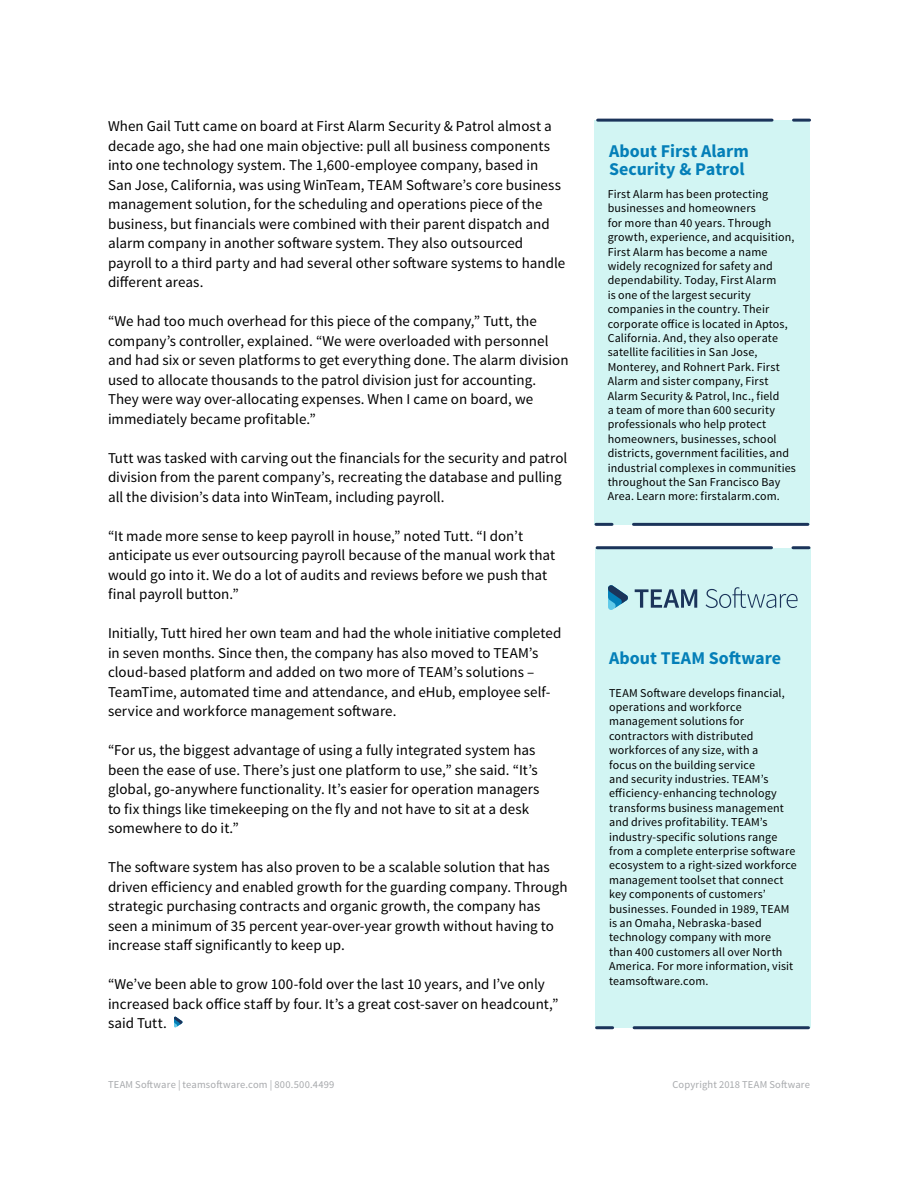
<style>
.page{position:relative;width:918px;height:1188px;background:#fff}
.page>*{position:absolute;margin:0;border:0;box-sizing:border-box;transform-origin:0 0}
.t1{font:700 18px/18px "Source Sans Pro";color:#047fb8}
.t2{font:15px/19.5px "Source Sans Pro";color:#000}
.t3{font:12px/14.4px "Source Sans Pro";letter-spacing:.01em;color:#000}
.t4{font:10.5px "Source Sans Pro";letter-spacing:.015em;color:#a7a9ac}
</style>
<div class="page">
<svg style="left:174px;top:1016px;width:9px;height:12px"></svg>
<div style="left:594px;top:120px;width:215px;height:404px;background:#d2f5f3"></div>
<div style="left:595px;top:548px;width:215px;height:480px;background:#d2f5f3"></div>
<hr style="left:794px;top:119px;width:16px;height:3px;background:#1b345a">
<hr style="left:598px;top:119px;width:174px;height:3px;background:#1b345a">
<hr style="left:596px;top:523px;width:16px;height:3px;background:#1b345a">
<hr style="left:634px;top:523px;width:174px;height:3px;background:#1b345a">
<hr style="left:793px;top:546px;width:16px;height:3px;background:#1b345a">
<hr style="left:597px;top:546px;width:175px;height:3px;background:#1b345a">
<hr style="left:597px;top:1026px;width:16px;height:3px;background:#1b345a">
<hr style="left:634px;top:1026px;width:174px;height:3px;background:#1b345a">
<svg style="left:608px;top:585px;width:20px;height:25px"></svg>
<svg style="left:635px;top:589px;width:62px;height:19px"></svg>
<svg style="left:706px;top:587px;width:92px;height:21px"></svg>
<p class="t2" style="left:108px;top:117px;width:459px">When Gail Tutt came on board at First Alarm Security &amp; Patrol almost a decade ago, she had one main objective: pull all business components into one technology system. The 1,600-employee company, based in San Jose, California, was using WinTeam, TEAM Software’s core business management solution, for the scheduling and operations piece of the business, but financials were combined with their parent dispatch and alarm company in another software system. They also outsourced payroll to a third party and had several other software systems to handle different areas.</p>
<p class="t2" style="left:108px;top:312px;width:462px">“We had too much overhead for this piece of the company,” Tutt, the company’s controller, explained. “We were overloaded with personnel and had six or seven platforms to get everything done. The alarm division used to allocate thousands to the patrol division just for accounting.<br>They were way over-allocating expenses. When I came on board, we immediately became profitable.”</p>
<p class="t2" style="left:108px;top:448px;width:461px">Tutt was tasked with carving out the financials for the security and patrol division from the parent company’s, recreating the database and pulling all the division’s data into WinTeam, including payroll.</p>
<p class="t2" style="left:108px;top:526px;width:449px">“It made more sense to keep payroll in house,” noted Tutt. “I don’t anticipate us ever outsourcing payroll because of the manual work that would go into it. We do a lot of audits and reviews before we push that final payroll button.”</p>
<p class="t2" style="left:108px;top:624px;width:455px">Initially, Tutt hired her own team and had the whole initiative completed in seven months. Since then, the company has also moved to TEAM’s cloud-based platform and added on two more of TEAM’s solutions – TeamTime, automated time and attendance, and eHub, employee self&shy;service and workforce management software.</p>
<p class="t2" style="left:108px;top:741px;width:433px">“For us, the biggest advantage of using a fully integrated system has been the ease of use. There’s just one platform to use,” she said. “It’s global, go-anywhere functionality. It’s easier for operation managers to fix things like timekeeping on the fly and not have to sit at a desk somewhere to do it.”</p>
<p class="t2" style="left:108px;top:858px;width:461px">The software system has also proven to be a scalable solution that has driven efficiency and enabled growth for the guarding company. Through strategic purchasing contracts and organic growth, the company has seen a minimum of 35 percent year-over-year growth without having to increase staff significantly to keep up.</p>
<p class="t2" style="left:108px;top:975px;width:452px">“We’ve been able to grow 100-fold over the last 10 years, and I’ve only increased back office staff by four. It’s a great cost-saver on headcount,” said Tutt.</p>
<p class="t1" style="left:609px;top:143px;width:141px">About First Alarm<br>Security &amp; Patrol</p>
<p class="t3" style="left:608px;top:187px;width:190px">First Alarm has been protecting businesses and homeowners<br>for more than 40 years. Through growth, experience, and acquisition, First Alarm has become a name widely recognized for safety and dependability. Today, First Alarm<br>is one of the largest security companies in the country. Their corporate office is located in Aptos, California. And, they also operate satellite facilities in San Jose, Monterey, and Rohnert Park. First Alarm and sister company, First Alarm Security &amp; Patrol, Inc., field<br>a team of more than 600 security professionals who help protect homeowners, businesses, school districts, government facilities, and industrial complexes in communities throughout the San Francisco Bay Area. Learn more: firstalarm.com.</p>
<p class="t1" style="left:609px;top:650px;width:174px">About TEAM Software</p>
<p class="t3" style="left:609px;top:686px;width:189px">TEAM Software develops financial, operations and workforce management solutions for contractors with distributed workforces of any size, with a<br>focus on the building service<br>and security industries. TEAM’s efficiency-enhancing technology transforms business management and drives profitability. TEAM’s industry-specific solutions range from a complete enterprise software ecosystem to a right-sized workforce management toolset that connect key components of customers’ businesses. Founded in 1989, TEAM is an Omaha, Nebraska-based technology company with more than 400 customers all over North<br>America. For more information, visit teamsoftware.com.</p>
<p class="t4" style="left:108px;top:1078px;width:228px">TEAM Software | teamsoftware.com | 800.500.4499</p>
<p class="t4" style="left:672px;top:1078px;width:139px">Copyright 2018 TEAM Software</p>
</div>
